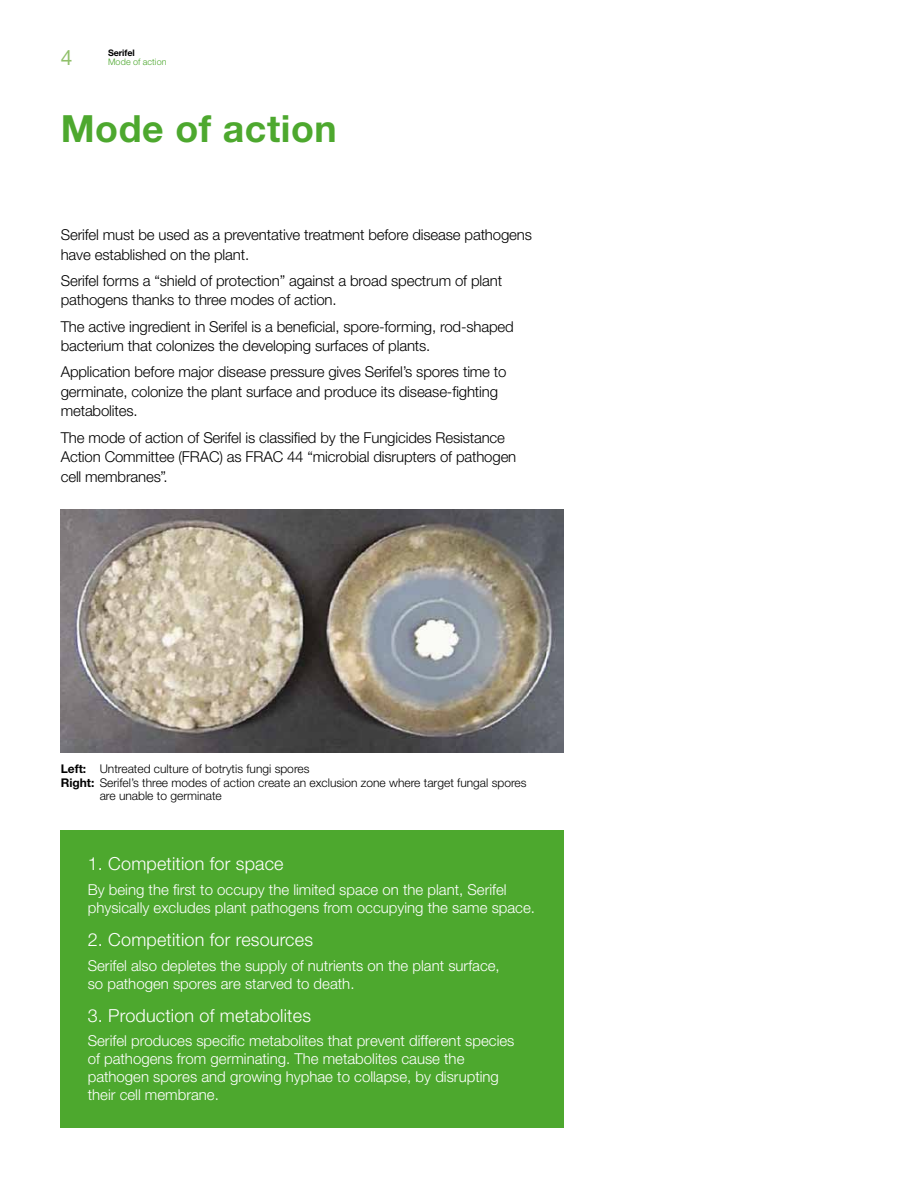
<style>
.page{position:relative;width:918px;height:1188px;background:#fff}
.page>*{position:absolute;margin:0;border:0;box-sizing:border-box;transform-origin:0 0}
.t1{font:700 37.5px "Helvetica Neue LT Std";letter-spacing:.015em;color:#4da82e}
.t2{font:21px "Helvetica Neue LT Std";color:#90c06a}
.t3{font:300 18px "Helvetica Neue LT Std";letter-spacing:.01em;color:#fff}
.t4{font:300 15px/19.5px "Helvetica Neue LT Std";letter-spacing:-.01em;color:#000}
.t5{font:300 15px/18px "Helvetica Neue LT Std";color:#fff}
.t6{font:300 12px "Helvetica Neue LT Std";color:#000}
.t7{font:300 9px "Helvetica Neue LT Std";letter-spacing:.015em;color:#4da82e}
.t8{font:700 9px "Helvetica Neue LT Std";letter-spacing:-.01em;color:#000}
.s1{font-weight:700}
</style>
<div class="page">
<div style="left:61px;top:830px;width:503px;height:297px;background:#4da82e"></div>
<img style="left:61px;top:510px;width:503px;height:243px">
<h2 class="t2" style="left:61px;top:45px;width:13px">4</h2>
<p class="t8" style="left:108px;top:48px;width:28px">Serifel</p>
<p class="t7" style="left:108px;top:56px;width:60px">Mode of action</p>
<h1 class="t1" style="left:61px;top:105px;width:277px">Mode of action</h1>
<p class="t4" style="left:61px;top:225px;width:473px">Serifel must be used as a preventative treatment before disease pathogens have established on the plant.</p>
<p class="t4" style="left:61px;top:271px;width:443px">Serifel forms a “shield of protection” against a broad spectrum of plant pathogens thanks to three modes of action.</p>
<p class="t4" style="left:61px;top:316px;width:455px">The active ingredient in Serifel is a beneficial, spore-forming, rod-shaped bacterium that colonizes the developing surfaces of plants.</p>
<p class="t4" style="left:61px;top:362px;width:447px">Application before major disease pressure gives Serifel’s spores time to germinate, colonize the plant surface and produce its disease-fighting metabolites.</p>
<p class="t4" style="left:61px;top:427px;width:457px">The mode of action of Serifel is classified by the Fungicides Resistance<br>Action Committee (FRAC) as FRAC 44 “microbial disrupters of pathogen cell membranes”.</p>
<p class="t6" style="left:61px;top:761px;width:250px"><span class="s1">Left:</span> Untreated culture of botrytis fungi spores</p>
<p class="t6" style="left:61px;top:775px;width:467px"><span class="s1">Right:</span> Serifel’s three modes of action create an exclusion zone where target fungal spores</p>
<p class="t6" style="left:100px;top:788px;width:124px">are unable to germinate</p>
<p class="t3" style="left:88px;top:853px;width:197px">1. Competition for space</p>
<p class="t5" style="left:88px;top:880px;width:449px">By being the first to occupy the limited space on the plant, Serifel physically excludes plant pathogens from occupying the same space.</p>
<p class="t3" style="left:88px;top:928px;width:227px">2. Competition for resources</p>
<p class="t5" style="left:88px;top:956px;width:414px">Serifel also depletes the supply of nutrients on the plant surface, so pathogen spores are starved to death.</p>
<p class="t3" style="left:88px;top:1004px;width:225px">3. Production of metabolites</p>
<p class="t5" style="left:88px;top:1032px;width:428px">Serifel produces specific metabolites that prevent different species of pathogens from germinating. The metabolites cause the pathogen spores and growing hyphae to collapse, by disrupting their cell membrane.</p>
</div>
